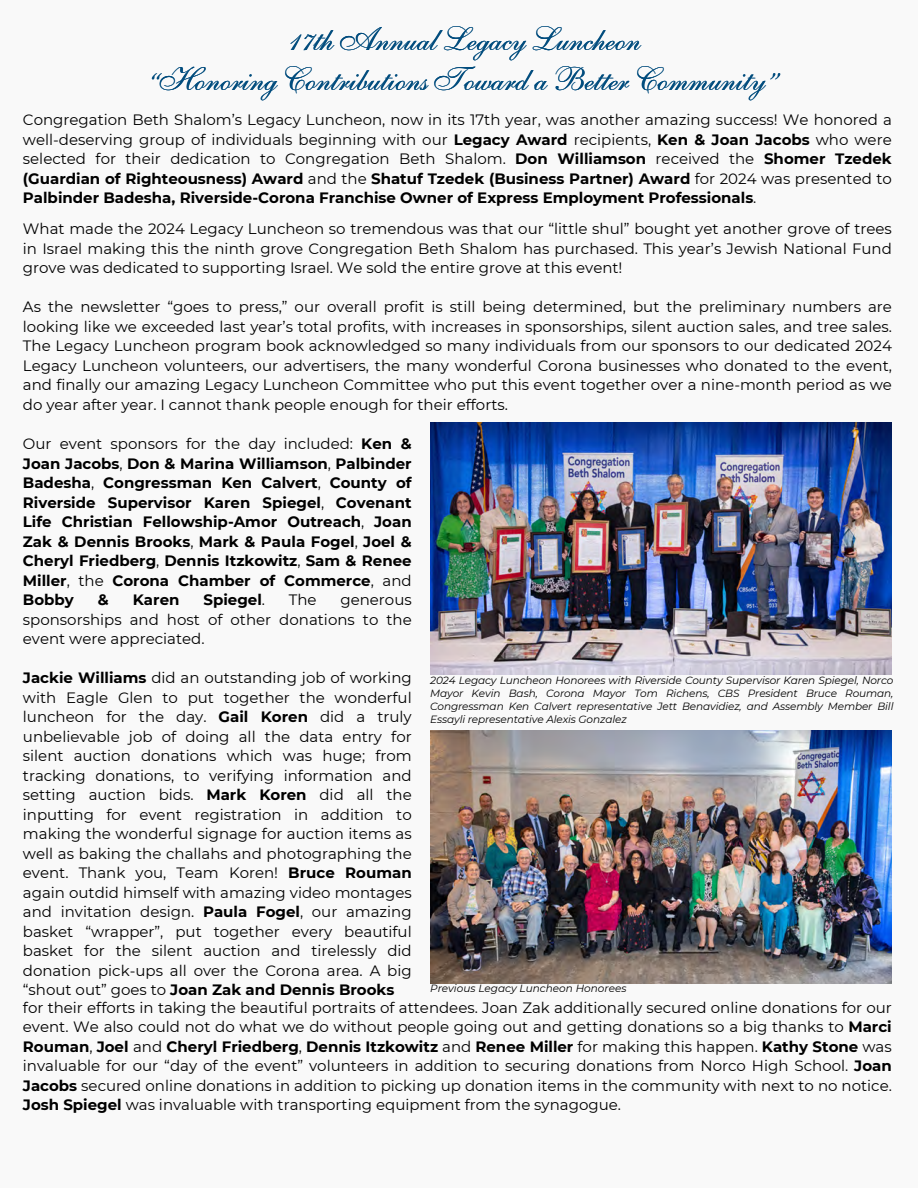
<style>
.page{position:relative;width:918px;height:1188px;background:#f9f9f9}
.page>*{position:absolute;margin:0;border:0;box-sizing:border-box;transform-origin:0 0}
.t1{font:33px "Anastasia Script";color:#024d7e}
.t2{font:15px/19.5px "Montserrat";color:#000;text-align:justify}
.t3{font:700 15px/19.5px "Montserrat";color:#000;text-align:justify}
.t4{font:italic 10.5px/13px "Montserrat";letter-spacing:-.01em;color:#000;text-align:justify}
.s1{font-weight:700}
.s2{font-weight:400}
</style>
<div class="page">
<img style="left:430px;top:731px;width:462px;height:252px">
<img style="left:430px;top:422px;width:462px;height:252px">
<h1 class="t1" style="left:283px;top:31px;width:354px">17th Annual Legacy Luncheon</h1>
<h1 class="t1" style="left:142px;top:70px;width:633px">“Honoring Contributions Toward a Better Community”</h1>
<h1 class="t2" style="left:23px;top:110px;width:871px">Congregation Beth Shalom’s Legacy Luncheon, now in its 17th year, was another amazing success! We honored a well-deserving group of individuals beginning with our <span class="s1">Legacy Award</span> recipients, <span class="s1">Ken &amp; Joan Jacobs</span> who were selected for their dedication to Congregation Beth Shalom. <span class="s1">Don Williamson</span> received the <span class="s1">Shomer Tzedek (Guardian of Righteousness) Award</span> and the <span class="s1">Shatuf Tzedek (Business Partner) Award</span> for 2024 was presented to <span class="s1">Palbinder Badesha, Riverside-Corona Franchise Owner of Express Employment Professionals</span>.</h1>
<h1 class="t2" style="left:23px;top:219px;width:871px">What made the 2024 Legacy Luncheon so tremendous was that our “little shul” bought yet another grove of trees in Israel making this the ninth grove Congregation Beth Shalom has purchased. This year’s Jewish National Fund grove was dedicated to supporting Israel. We sold the entire grove at this event!</h1>
<h2 class="t2" style="left:23px;top:297px;width:871px">As the newsletter “goes to press,” our overall profit is still being determined, but the preliminary numbers are looking like we exceeded last year’s total profits, with increases in sponsorships, silent auction sales, and tree sales.<br>The Legacy Luncheon program book acknowledged so many individuals from our sponsors to our dedicated 2024<br>Legacy Luncheon volunteers, our advertisers, the many wonderful Corona businesses who donated to the event, and finally our amazing Legacy Luncheon Committee who put this event together over a nine-month period as we do year after year. I cannot thank people enough for their efforts.</h2>
<h2 class="t3" style="left:23px;top:434px;width:390px"><span class="s2">Our event sponsors for the day included:</span> Ken &amp; Joan Jacobs<span class="s2">,</span> Don &amp; Marina Williamson<span class="s2">,</span> Palbinder Badesha<span class="s2">,</span> Congressman Ken Calvert<span class="s2">,</span> County of Riverside Supervisor Karen Spiegel<span class="s2">,</span> Covenant Life Christian Fellowship-Amor Outreach<span class="s2">,</span> Joan Zak &amp; Dennis Brooks<span class="s2">,</span> Mark &amp; Paula Fogel<span class="s2">,</span> Joel &amp; Cheryl Friedberg<span class="s2">,</span> Dennis Itzkowitz<span class="s2">,</span> Sam &amp; Renee Miller<span class="s2">, the</span> Corona Chamber of Commerce<span class="s2">, and </span>Bobby</h2>
<h2 class="t3" style="left:98px;top:590px;width:12px">&amp;</h2>
<h2 class="t3" style="left:133px;top:590px;width:48px">Karen</h2>
<h2 class="t3" style="left:204px;top:590px;width:63px">Spiegel<span class="s2">.</span></h2>
<h2 class="t2" style="left:289px;top:590px;width:29px">The</h2>
<h2 class="t2" style="left:23px;top:590px;width:390px;text-indent:317px">generous sponsorships and host of other donations to the event were appreciated.</h2>
<p class="t2" style="left:23px;top:668px;width:390px"><span class="s1">Jackie Williams</span> did an outstanding job of working with Eagle Glen to put together the wonderful luncheon for the day. <span class="s1">Gail Koren</span> did a truly unbelievable job of doing all the data entry for silent auction donations which was huge; from tracking donations, to verifying information and setting auction bids. <span class="s1">Mark Koren</span> did all the inputting for event registration in addition to making the wonderful signage for auction items as well as baking the challahs and photographing the event. Thank you, Team Koren! <span class="s1">Bruce Rouman </span>again outdid himself with amazing video montages and invitation design. <span class="s1">Paula Fogel</span>, our amazing basket “wrapper”, put together every beautiful basket for the silent auction and tirelessly did donation pick-ups all over the Corona area. A big “shout out” goes to <span class="s1">Joan Zak and Dennis Brooks</span></p>
<p class="t2" style="left:23px;top:998px;width:871px">for their efforts in taking the beautiful portraits of attendees. Joan Zak additionally secured online donations for our event. We also could not do what we do without people going out and getting donations so a big thanks to <span class="s1">Marci Rouman</span>, <span class="s1">Joel</span> and <span class="s1">Cheryl Friedberg</span>, <span class="s1">Dennis Itzkowitz</span> and <span class="s1">Renee Miller</span> for making this happen. <span class="s1">Kathy Stone</span> was invaluable for our “day of the event” volunteers in addition to securing donations from Norco High School. <span class="s1">Joan Jacobs</span> secured online donations in addition to picking up donation items in the community with next to no notice.<br><span class="s1">Josh Spiegel</span> was invaluable with transporting equipment from the synagogue.</p>
<p class="t4" style="left:430px;top:674px;width:465px">2024 Legacy Luncheon Honorees with Riverside County Supervisor Karen Spiegel, Norco Mayor Kevin Bash, Corona Mayor Tom Richens, CBS President Bruce Rouman, Congressman Ken Calvert representative Jett Benavidiez, and Assembly Member Bill Essayli representative Alexis Gonzalez</p>
<p class="t4" style="left:430px;top:982px;width:198px">Previous Legacy Luncheon Honorees</p>
</div>
